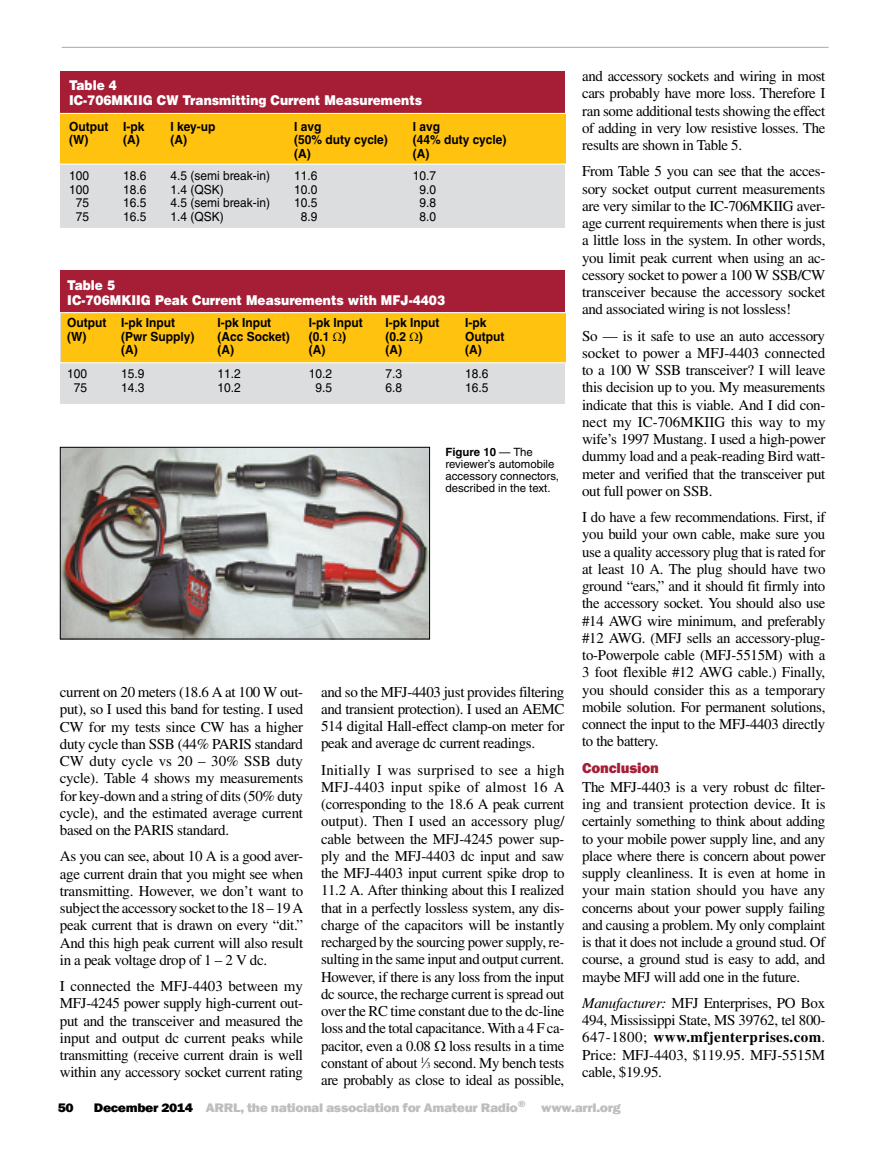
<style>
.page{position:relative;width:885px;height:1161px;background:#fff}
.page>*{position:absolute;margin:0;border:0;box-sizing:border-box;transform-origin:0 0}
.Body_Text{font:15px/17.2px "Times";letter-spacing:-.02em;color:#000;text-align:justify}
.Subhead_1{font:800 15px "Franklin Gothic";letter-spacing:-.01em;color:#a51e36}
.Table_Head{font:900 13.5px/15px "Helvetica";color:#fff;scale:.9 1}
.t1{font:800 12.75px "Franklin Gothic";letter-spacing:-.025em;color:#bcbec0;scale:1.1 1}
.t2{font:800 12.75px "Franklin Gothic";color:#000;scale:1.1 1}
.Table_Subhead{font:700 12.6px "Helvetica";color:#000;scale:.95 1}
.Table_Body{font:12.6px "Helvetica";color:#000;scale:.95 1}
.t3{font:11.4px/12px "Helvetica";color:#000}
.s1{font-weight:700}
.s2{font-size:8.25px}
.s3{font-style:italic}
.s4{color:#000}
</style>
<div class="page">
<hr style="left:62px;top:47px;width:766px;height:1px;background:#a7a9ac">
<div style="left:60px;top:71px;width:505px;height:157px;background:#dcddde"></div>
<div style="left:60px;top:71px;width:505px;height:43px;background:#a51e36"></div>
<div style="left:60px;top:114px;width:505px;height:50px;background:#ffc20e"></div>
<hr style="left:56px;top:113px;width:514px;height:1px;background:#fff">
<hr style="left:56px;top:164px;width:517px;height:1px;background:#fff">
<div style="left:60px;top:270px;width:505px;height:133px;background:#dcddde"></div>
<div style="left:60px;top:270px;width:505px;height:43px;background:#a51e36"></div>
<div style="left:61px;top:313px;width:504px;height:49px;background:#ffc20e"></div>
<hr style="left:56px;top:312px;width:514px;height:1px;background:#fff">
<hr style="left:56px;top:362px;width:517px;height:1px;background:#fff">
<img style="left:62px;top:449px;width:366px;height:188px">
<div style="left:60px;top:447px;width:370px;height:192px;border:1px solid #000"></div>
<p class="Table_Head" style="left:69px;top:78px;width:393px">Table 4<br>IC-706MKIIG CW Transmitting Current Measurements</p>
<p class="Table_Subhead" style="left:69px;top:119px;width:81px">Output I-pk</p>
<p class="Table_Subhead" style="left:170px;top:119px;width:49px">I key-up</p>
<p class="Table_Subhead" style="left:294px;top:119px;width:30px">I avg</p>
<p class="Table_Subhead" style="left:413px;top:119px;width:30px">I avg</p>
<p class="Table_Subhead" style="left:69px;top:132px;width:22px">(W)</p>
<p class="Table_Subhead" style="left:123px;top:132px;width:19px">(A)</p>
<p class="Table_Subhead" style="left:170px;top:132px;width:19px">(A)</p>
<p class="Table_Subhead" style="left:294px;top:132px;width:100px">(50% duty cycle)</p>
<p class="Table_Subhead" style="left:413px;top:132px;width:100px">(44% duty cycle)</p>
<p class="Table_Subhead" style="left:294px;top:146px;width:19px">(A)</p>
<p class="Table_Subhead" style="left:413px;top:146px;width:19px">(A)</p>
<p class="Table_Body" style="left:69px;top:169px;width:23px">100</p>
<p class="Table_Body" style="left:123px;top:169px;width:26px">18.6</p>
<p class="Table_Body" style="left:170px;top:169px;width:107px">4.5 (semi break-in)</p>
<p class="Table_Body" style="left:294px;top:169px;width:26px">11.6</p>
<p class="Table_Body" style="left:413px;top:169px;width:26px">10.7</p>
<p class="Table_Body" style="left:69px;top:182px;width:23px">100</p>
<p class="Table_Body" style="left:123px;top:182px;width:26px">18.6</p>
<p class="Table_Body" style="left:170px;top:182px;width:58px">1.4 (QSK)</p>
<p class="Table_Body" style="left:294px;top:182px;width:26px">10.0</p>
<p class="Table_Body" style="left:419px;top:182px;width:19px">9.0</p>
<p class="Table_Body" style="left:76px;top:196px;width:16px">75</p>
<p class="Table_Body" style="left:123px;top:196px;width:26px">16.5</p>
<p class="Table_Body" style="left:170px;top:196px;width:107px">4.5 (semi break-in)</p>
<p class="Table_Body" style="left:294px;top:196px;width:26px">10.5</p>
<p class="Table_Body" style="left:419px;top:196px;width:19px">9.8</p>
<p class="Table_Body" style="left:76px;top:209px;width:16px">75</p>
<p class="Table_Body" style="left:123px;top:209px;width:26px">16.5</p>
<p class="Table_Body" style="left:170px;top:209px;width:58px">1.4 (QSK)</p>
<p class="Table_Body" style="left:301px;top:209px;width:19px">8.9</p>
<p class="Table_Body" style="left:419px;top:209px;width:19px">8.0</p>
<p class="Table_Head" style="left:67px;top:277px;width:421px">Table 5<br>IC-706MKIIG Peak Current Measurements with MFJ-4403</p>
<p class="Table_Subhead" style="left:67px;top:315px;width:115px">Output I-pk Input</p>
<p class="Table_Subhead" style="left:217px;top:315px;width:58px">I-pk Input</p>
<p class="Table_Subhead" style="left:309px;top:315px;width:58px">I-pk Input</p>
<p class="Table_Subhead" style="left:385px;top:315px;width:58px">I-pk Input</p>
<p class="Table_Subhead" style="left:465px;top:315px;width:24px">I-pk</p>
<p class="Table_Subhead" style="left:67px;top:328px;width:22px">(W)</p>
<p class="Table_Subhead" style="left:121px;top:328px;width:78px">(Pwr Supply)</p>
<p class="Table_Subhead" style="left:217px;top:328px;width:78px">(Acc Socket)</p>
<p class="Table_Subhead" style="left:309px;top:328px;width:41px">(0.1 )</p>
<p class="Table_Subhead" style="left:385px;top:328px;width:41px">(0.2 )</p>
<p class="Table_Subhead" style="left:465px;top:328px;width:43px">Output</p>
<p class="Table_Subhead" style="left:121px;top:342px;width:19px">(A)</p>
<p class="Table_Subhead" style="left:217px;top:342px;width:19px">(A)</p>
<p class="Table_Subhead" style="left:309px;top:342px;width:19px">(A)</p>
<p class="Table_Subhead" style="left:385px;top:342px;width:19px">(A)</p>
<p class="Table_Subhead" style="left:465px;top:342px;width:19px">(A)</p>
<p class="Table_Body" style="left:67px;top:366px;width:23px">100</p>
<p class="Table_Body" style="left:121px;top:366px;width:26px">15.9</p>
<p class="Table_Body" style="left:217px;top:366px;width:26px">11.2</p>
<p class="Table_Body" style="left:309px;top:366px;width:26px">10.2</p>
<p class="Table_Body" style="left:385px;top:366px;width:19px">7.3</p>
<p class="Table_Body" style="left:465px;top:366px;width:26px">18.6</p>
<p class="Table_Body" style="left:74px;top:380px;width:16px">75</p>
<p class="Table_Body" style="left:121px;top:380px;width:26px">14.3</p>
<p class="Table_Body" style="left:217px;top:380px;width:26px">10.2</p>
<p class="Table_Body" style="left:315px;top:380px;width:19px">9.5</p>
<p class="Table_Body" style="left:385px;top:380px;width:19px">6.8</p>
<p class="Table_Body" style="left:465px;top:380px;width:26px">16.5</p>
<p class="t3" style="left:445px;top:446px;width:115px"><span class="s1">Figure 10</span> — The reviewer’s automobile accessory connectors, described in the text.</p>
<p class="Body_Text" style="left:60px;top:683px;width:245px">current on 20 meters (18.6 A at 100 W out&shy;put), so I used this band for testing. I used CW for my tests since CW has a higher duty cycle than SSB (44% PARIS standard CW duty cycle vs 20 – 30% SSB duty cycle). Table 4 shows my measurements for key-down and a string of dits (50% duty cycle), and the estimated average current based on the PARIS standard.</p>
<p class="Body_Text" style="left:60px;top:848px;width:245px">As you can see, about 10 A is a good aver&shy;age current drain that you might see when transmitting. However, we don’t want to subject the accessory socket to the 18 – 19 A peak current that is drawn on every “dit.” And this high peak current will also result in a peak voltage drop of 1 – 2 V dc.</p>
<p class="Body_Text" style="left:60px;top:977px;width:245px">I connected the MFJ-4403 between my MFJ-4245 power supply high-current out&shy;put and the transceiver and measured the input and output dc current peaks while transmitting (receive current drain is well within any accessory socket current rating</p>
<p class="Body_Text" style="left:321px;top:683px;width:245px">and so the MFJ-4403 just provides filtering and transient protection). I used an AEMC 514 digital Hall-effect clamp-on meter for peak and average dc current readings.</p>
<p class="Body_Text" style="left:321px;top:761px;width:245px">Initially I was surprised to see a high MFJ-4403 input spike of almost 16 A (corresponding to the 18.6 A peak current output). Then I used an accessory plug/ cable between the MFJ-4245 power sup&shy;ply and the MFJ-4403 dc input and saw the MFJ-4403 input current spike drop to 11.2 A. After thinking about this I realized that in a perfectly lossless system, any dis&shy;charge of the capacitors will be instantly recharged by the sourcing power supply, re&shy;sulting in the same input and output current.<br>However, if there is any loss from the input dc source, the recharge current is spread out over the RC time constant due to the dc-line loss and the total capacitance. With a 4 F ca&shy;pacitor, even a 0.08 loss results in a time constant of about <sup>1</sup>⁄<span class="s2">3</span> second. My bench tests are probably as close to ideal as possible,</p>
<p class="Body_Text" style="left:582px;top:67px;width:245px">and accessory sockets and wiring in most cars probably have more loss. Therefore I ran some additional tests showing the effect of adding in very low resistive losses. The results are shown in Table 5.</p>
<p class="Body_Text" style="left:582px;top:163px;width:245px">From Table 5 you can see that the acces&shy;sory socket output current measurements are very similar to the IC-706MKIIG aver&shy;age current requirements when there is just a little loss in the system. In other words, you limit peak current when using an ac&shy;cessory socket to power a 100 W SSB/CW transceiver because the accessory socket and associated wiring is not lossless!</p>
<p class="Body_Text" style="left:582px;top:327px;width:245px">So — is it safe to use an auto accessory socket to power a MFJ-4403 connected to a 100 W SSB transceiver? I will leave this decision up to you. My measurements indicate that this is viable. And I did con&shy;nect my IC-706MKIIG this way to my wife’s 1997 Mustang. I used a high-power dummy load and a peak-reading Bird watt&shy;meter and verified that the transceiver put out full power on SSB.</p>
<p class="Body_Text" style="left:582px;top:508px;width:245px">I do have a few recommendations. First, if you build your own cable, make sure you use a quality accessory plug that is rated for at least 10 A. The plug should have two ground “ears,” and it should fit firmly into the accessory socket. You should also use #14 AWG wire minimum, and preferably #12 AWG. (MFJ sells an accessory-plug&shy;to-Powerpole cable (MFJ-5515M) with a 3 foot flexible #12 AWG cable.) Finally, you should consider this as a temporary mobile solution. For permanent solutions, connect the input to the MFJ-4403 directly to the battery.</p>
<p class="Subhead_1" style="left:582px;top:759px;width:78px">Conclusion</p>
<p class="Body_Text" style="left:582px;top:778px;width:245px">The MFJ-4403 is a very robust dc filter&shy;ing and transient protection device. It is certainly something to think about adding to your mobile power supply line, and any place where there is concern about power supply cleanliness. It is even at home in your main station should you have any concerns about your power supply failing and causing a problem. My only complaint is that it does not include a ground stud. Of course, a ground stud is easy to add, and maybe MFJ will add one in the future.</p>
<p class="Body_Text" style="left:582px;top:994px;width:245px"><span class="s3">Manufacturer:</span> MFJ Enterprises, PO Box 494, Mississippi State, MS 39762, tel 800- 647-1800; <span class="s1">www.mfjenterprises.com</span>.<br>Price: MFJ-4403, $119.95. MFJ-5515M cable, $19.95.</p>
<p class="t2" style="left:58px;top:1099px;width:16px">50</p>
<p class="t1" style="left:94px;top:1099px;width:480px"><span class="s4">December 2014</span> ARRL, the national association for Amateur Radio<sup>®</sup> www.arrl.org</p>
</div>
